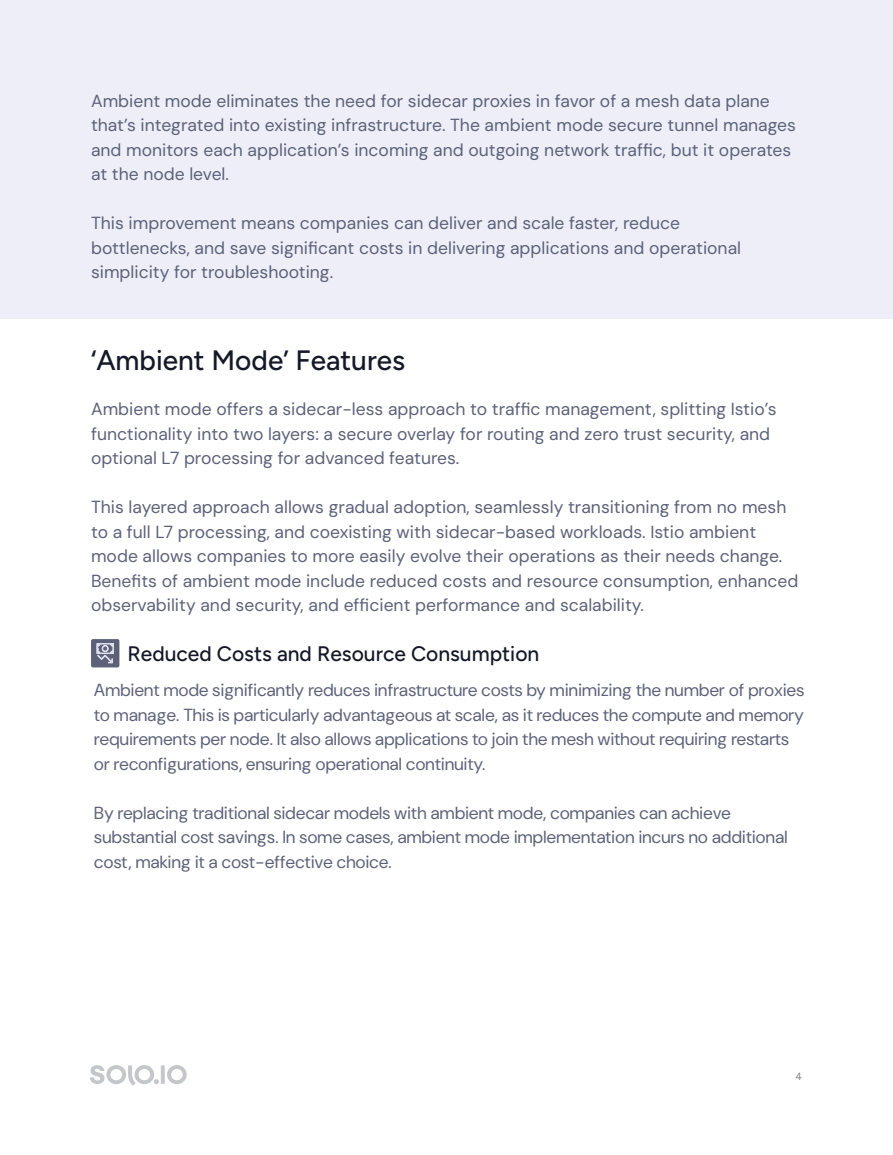
<style>
.page{position:relative;width:893px;height:1155px;background:#fff}
.page>*{position:absolute;margin:0;border:0;box-sizing:border-box;transform-origin:0 0}
.t1{font:300 28px "Figtree";color:#151927}
.t2{font:300 21px "Figtree";color:#151927}
.t3{font:17.5px/24.5px "DM Sans 9 pt";color:#5c6178}
.t4{font:17.5px/24.5px "DM Sans 9 pt";letter-spacing:.02em;color:#5c6178}
.t5{font:300 10.5px "Figtree";color:#808285}
</style>
<div class="page">
<svg style="left:90px;top:1065px;width:97px;height:21px"></svg>
<div style="left:0;top:0;width:892px;height:318px;background:#edeef7"></div>
<div style="left:91px;top:639px;width:28px;height:28px;background:#5c6178;border-radius:2px"></div>
<svg style="left:96px;top:643px;width:18px;height:21px"></svg>
<p class="t3" style="left:91px;top:88px;width:706px">Ambient mode eliminates the need for sidecar proxies in favor of a mesh data plane that’s integrated into existing infrastructure. The ambient mode secure tunnel manages and monitors each application’s incoming and outgoing network traffic, but it operates at the node level.</p>
<p class="t3" style="left:91px;top:211px;width:651px">This improvement means companies can deliver and scale faster, reduce bottlenecks, and save significant costs in delivering applications and operational simplicity for troubleshooting.</p>
<h1 class="t1" style="left:91px;top:344px;width:315px">‘Ambient Mode’ Features</h1>
<p class="t3" style="left:91px;top:397px;width:687px">Ambient mode offers a sidecar-less approach to traffic management, splitting Istio’s functionality into two layers: a secure overlay for routing and zero trust security, and optional L7 processing for advanced features.</p>
<p class="t3" style="left:91px;top:495px;width:708px">This layered approach allows gradual adoption, seamlessly transitioning from no mesh to a full L7 processing, and coexisting with sidecar-based workloads. Istio ambient mode allows companies to more easily evolve their operations as their needs change.<br>Benefits of ambient mode include reduced costs and resource consumption, enhanced observability and security, and efficient performance and scalability.</p>
<p class="t2" style="left:128px;top:642px;width:413px">Reduced Costs and Resource Consumption</p>
<p class="t4" style="left:94px;top:678px;width:711px">Ambient mode significantly reduces infrastructure costs by minimizing the number of proxies to manage. This is particularly advantageous at scale, as it reduces the compute and memory requirements per node. It also allows applications to join the mesh without requiring restarts or reconfigurations, ensuring operational continuity.</p>
<p class="t4" style="left:94px;top:800px;width:694px">By replacing traditional sidecar models with ambient mode, companies can achieve substantial cost savings. In some cases, ambient mode implementation incurs no additional cost, making it a cost-effective choice.</p>
<p class="t5" style="left:795px;top:1071px;width:8px">4</p>
</div>
